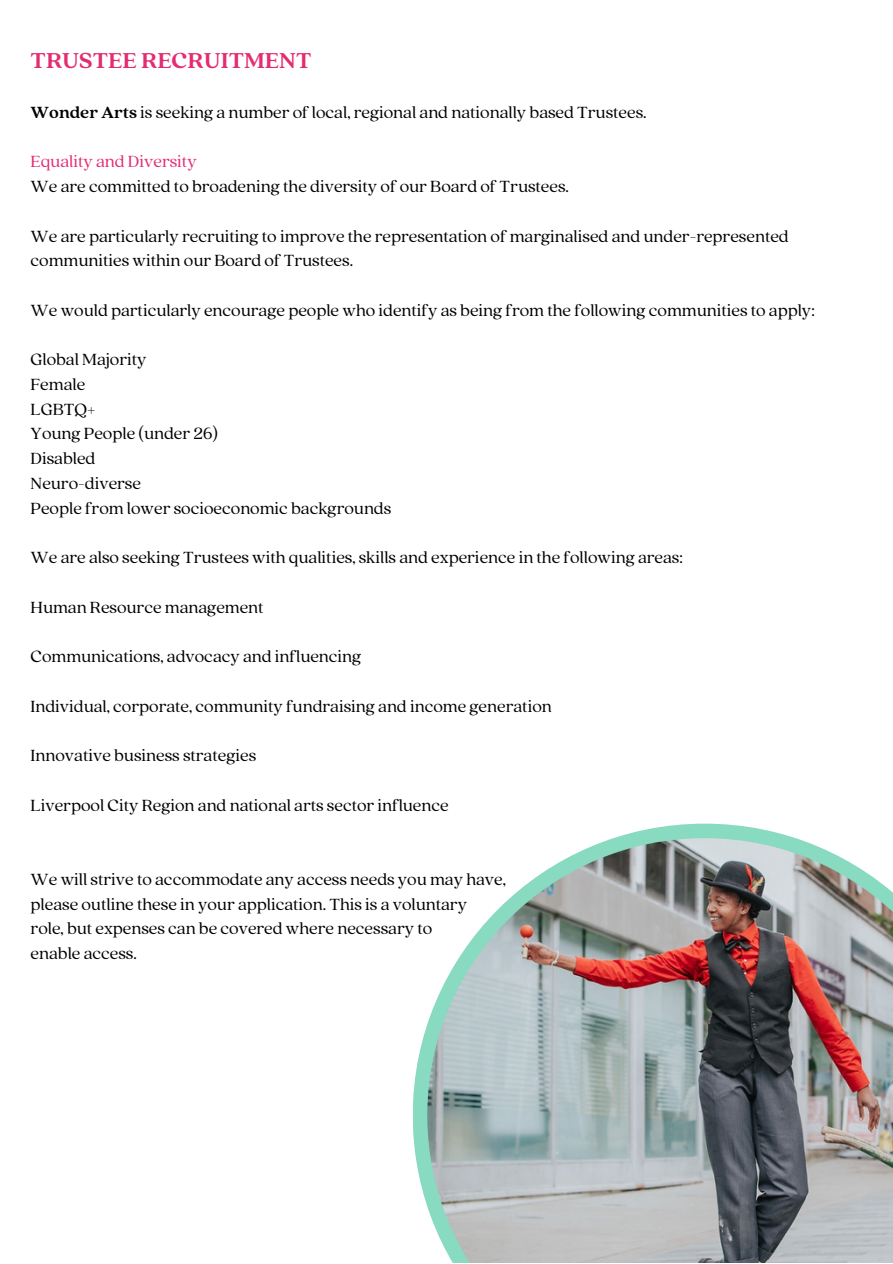
<style>
.page{position:relative;width:893px;height:1264px;background:#fff}
.page>*{position:absolute;margin:0;border:0;box-sizing:border-box;transform-origin:0 0}
.t1{font:700 24px "Quincy CF";color:#e42c72}
.t2{font:18px/24.8px "Quincy CF";color:#000}
.t3{font:18px "Quincy CF";color:#e42c72}
.s1{font-weight:700}
</style>
<div class="page">
<svg style="left:413px;top:823px;width:382px;height:382px"></svg>
<img style="left:427px;top:838px;width:465px;height:424px">
<p class="t1" style="left:31px;top:45px;width:282px">TRUSTEE RECRUITMENT</p>
<p class="t2" style="left:31px;top:99px;width:617px"><span class="s1">Wonder Arts</span> is seeking a number of local, regional and nationally based Trustees.</p>
<p class="t3" style="left:31px;top:150px;width:168px">Equality and Diversity</p>
<p class="t2" style="left:31px;top:173px;width:540px">We are committed to broadening the diversity of our Board of Trustees.</p>
<p class="t2" style="left:31px;top:222px;width:759px">We are particularly recruiting to improve the representation of marginalised and under-represented communities within our Board of Trustees.</p>
<p class="t2" style="left:31px;top:297px;width:785px">We would particularly encourage people who identify as being from the following communities to apply:</p>
<p class="t2" style="left:31px;top:346px;width:117px">Global Majority</p>
<p class="t2" style="left:31px;top:371px;width:56px">Female</p>
<p class="t2" style="left:31px;top:395px;width:66px">LGBTQ+</p>
<p class="t2" style="left:31px;top:420px;width:189px">Young People (under 26)</p>
<p class="t2" style="left:31px;top:445px;width:66px">Disabled</p>
<p class="t2" style="left:31px;top:470px;width:112px">Neuro-diverse</p>
<p class="t2" style="left:31px;top:494px;width:362px">People from lower socioeconomic backgrounds</p>
<p class="t2" style="left:31px;top:544px;width:653px">We are also seeking Trustees with qualities, skills and experience in the following areas:</p>
<p class="t2" style="left:31px;top:593px;width:234px">Human Resource management</p>
<p class="t2" style="left:31px;top:643px;width:332px">Communications, advocacy and influencing</p>
<p class="t2" style="left:31px;top:692px;width:522px">Individual, corporate, community fundraising and income generation</p>
<p class="t2" style="left:31px;top:742px;width:227px">Innovative business strategies</p>
<p class="t2" style="left:31px;top:791px;width:419px">Liverpool City Region and national arts sector influence</p>
<p class="t2" style="left:31px;top:865px;width:477px">We will strive to accommodate any access needs you may have,</p>
<p class="t2" style="left:31px;top:890px;width:438px">please outline these in your application. This is a voluntary</p>
<p class="t2" style="left:31px;top:915px;width:403px">role, but expenses can be covered where necessary to</p>
<p class="t2" style="left:31px;top:940px;width:108px">enable access.</p>
</div>
